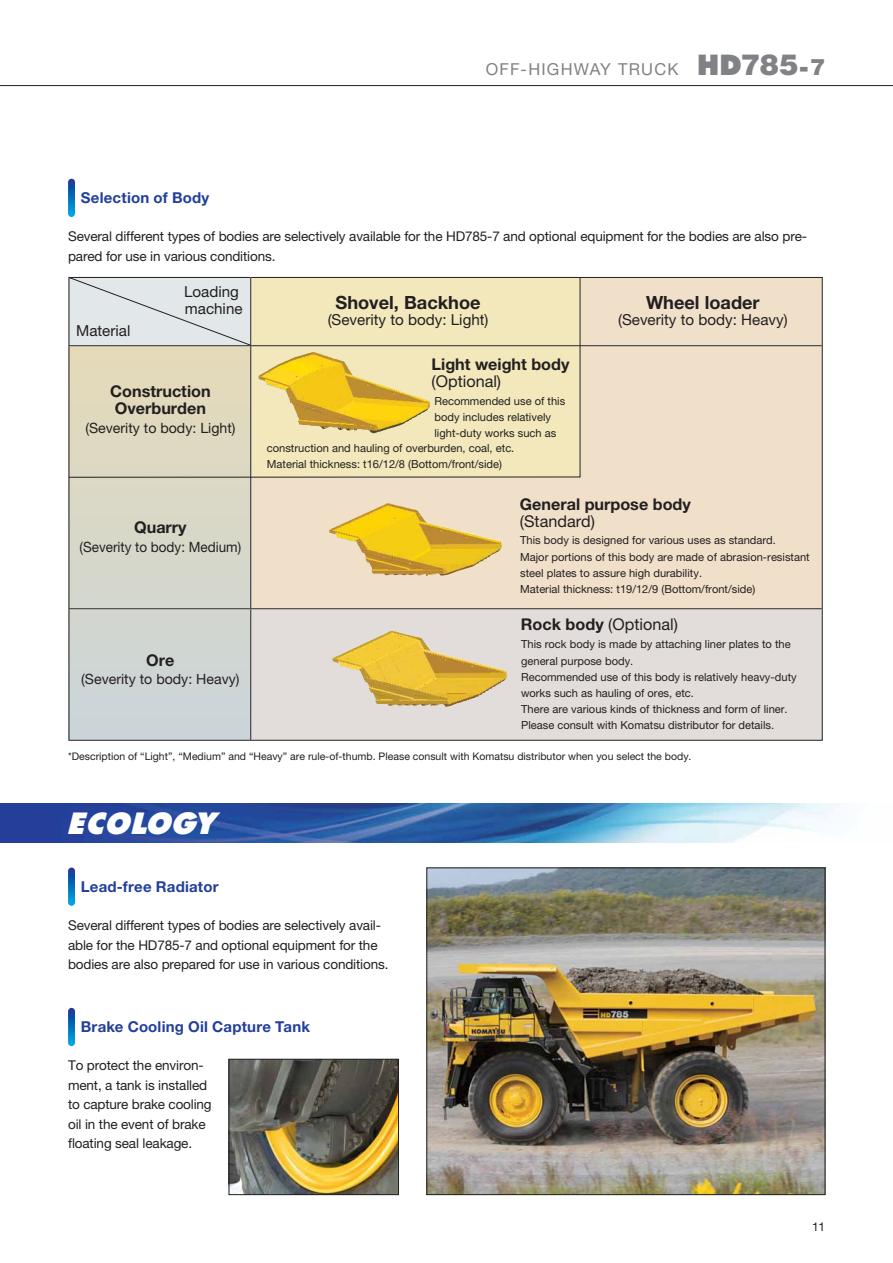
<style>
.page{position:relative;width:893px;height:1263px;background:#fff}
.page>*{position:absolute;margin:0;border:0;box-sizing:border-box;transform-origin:0 0}
.t1{font:italic 28.5px "Komatsu VI";letter-spacing:.015em;color:#fff}
.t2{font:700 18.15px "Helvetica Neue LT Pro";color:#231f20}
.t3{font:16.5px "Helvetica Neue LT Pro";letter-spacing:.075em;color:#808285}
.t4{font:700 16.2px/17.2px "Helvetica Neue LT Pro";color:#231f20}
.t5{font:16.2px "Helvetica Neue LT Pro";color:#231f20}
.t6{font:15.15px/17.2px "Helvetica Neue LT Pro";color:#231f20}
.t7{font:700 15px "Helvetica Neue LT Pro";letter-spacing:.015em;color:#223f9a}
.t8{font:14.1px "Helvetica Neue LT Pro";color:#231f20}
.t9{font:14.1px "Helvetica Neue LT Pro";color:#231f20;scale:.95 1}
.t10{font:13.5px/19.5px "Helvetica Neue LT Pro";letter-spacing:-.01em;color:#231f20}
.t11{font:12px "Helvetica Neue LT Pro";color:#231f20}
.t12{font:11.1px/16.2px "Helvetica Neue LT Pro";color:#231f20}
.t13{font:10.5px "Helvetica Neue LT Pro";color:#231f20}
.s1{font-family:"Komatsu VI";font-size:27px}
.s2{font-family:"Komatsu VI";font-size:21px}
.s3{font-weight:700}
</style>
<div class="page">
<img style="left:0;top:804px;width:840px;height:38px">
<hr style="left:0;top:85px;width:892px;height:1px;background:#231f20">
<svg style="left:68px;top:179px;width:7px;height:38px"></svg>
<svg style="left:68px;top:868px;width:7px;height:38px"></svg>
<svg style="left:68px;top:1008px;width:7px;height:38px"></svg>
<img style="left:231px;top:1061px;width:166px;height:132px">
<div style="left:229px;top:1059px;width:170px;height:136px;border:1px solid #231f20"></div>
<div style="left:250px;top:609px;width:571px;height:131px;background:#e2ddda"></div>
<div style="left:251px;top:277px;width:571px;height:332px;background:#f0e0ca"></div>
<div style="left:69px;top:345px;width:182px;height:395px;background:#d4d7ce"></div>
<hr style="left:250px;top:277px;width:1px;height:463px;background:#231f20">
<hr style="left:69px;top:345px;width:753px;height:1px;background:#231f20">
<svg style="left:68px;top:277px;width:513px;height:201px"></svg>
<hr style="left:69px;top:608px;width:753px;height:1px;background:#231f20">
<svg style="left:68px;top:277px;width:183px;height:69px;background:#d8dddf"></svg>
<img style="left:258px;top:351px;width:172px;height:83px">
<img style="left:329px;top:503px;width:173px;height:73px">
<img style="left:332px;top:630px;width:175px;height:77px">
<img style="left:428px;top:870px;width:395px;height:323px">
<div style="left:426px;top:868px;width:399px;height:327px;border:1px solid #231f20"></div>
<h3 class="t7" style="left:81px;top:193px;width:130px">Selection of Body</h3>
<h3 class="t3" style="left:486px;top:63px;width:341px">OFF-HIGHWAY TRUCK <span class="s1">HD785</span><span class="s2">-7</span></h3>
<p class="t10" style="left:68px;top:228px;width:740px">Several different types of bodies are selectively available for the HD785-7 and optional equipment for the bodies are also pre&shy;pared for use in various conditions.</p>
<h3 class="t6" style="left:76px;top:324px;width:56px">Material</h3>
<h3 class="t6" style="left:184px;top:285px;width:60px">Loading machine</h3>
<h3 class="t4" style="left:110px;top:385px;width:102px">Construction<br>Overburden</h3>
<p class="t8" style="left:85px;top:423px;width:152px">(Severity to body: Light)</p>
<h3 class="t4" style="left:134px;top:521px;width:54px">Quarry</h3>
<p class="t9" style="left:80px;top:542px;width:172px">(Severity to body: Medium)</p>
<h3 class="t4" style="left:146px;top:653px;width:30px">Ore</h3>
<p class="t8" style="left:81px;top:674px;width:160px">(Severity to body: Heavy)</p>
<h2 class="t2" style="left:335px;top:296px;width:147px">Shovel, Backhoe</h2>
<h3 class="t6" style="left:327px;top:313px;width:162px">(Severity to body: Light)</h3>
<h3 class="t4" style="left:431px;top:357px;width:139px">Light weight body</h3>
<h3 class="t5" style="left:431px;top:376px;width:71px">(Optional)</h3>
<p class="t12" style="left:434px;top:395px;width:132px">Recommended use of this</p>
<p class="t12" style="left:434px;top:410px;width:118px">body includes relatively</p>
<p class="t12" style="left:434px;top:426px;width:123px">light-duty works such as</p>
<p class="t12" style="left:267px;top:442px;width:249px">construction and hauling of overburden, coal, etc.</p>
<p class="t12" style="left:267px;top:457px;width:237px">Material thickness: t16/12/8 (Bottom/front/side)</p>
<h2 class="t2" style="left:646px;top:296px;width:115px">Wheel loader</h2>
<h3 class="t6" style="left:618px;top:313px;width:171px">(Severity to body: Heavy)</h3>
<h3 class="t4" style="left:520px;top:498px;width:172px">General purpose body</h3>
<h3 class="t5" style="left:520px;top:516px;width:76px">(Standard)</h3>
<p class="t12" style="left:520px;top:534px;width:291px">This body is designed for various uses as standard.<br>Major portions of this body are made of abrasion-resistant steel plates to assure high durability.<br>Material thickness: t19/12/9 (Bottom/front/side)</p>
<h3 class="t5" style="left:521px;top:618px;width:158px"><span class="s3">Rock body</span> (Optional)</h3>
<p class="t12" style="left:521px;top:638px;width:277px">This rock body is made by attaching liner plates to the general purpose body.<br>Recommended use of this body is relatively heavy-duty works such as hauling of ores, etc.<br>There are various kinds of thickness and form of liner.<br>Please consult with Komatsu distributor for details.</p>
<p class="t13" style="left:68px;top:752px;width:625px">*Description of “Light”, “Medium” and “Heavy” are rule-of-thumb. Please consult with Komatsu distributor when you select the body.</p>
<h1 class="t1" style="left:68px;top:812px;width:154px">ECOLOGY</h1>
<h3 class="t7" style="left:81px;top:881px;width:139px">Lead-free Radiator</h3>
<p class="t10" style="left:68px;top:917px;width:322px">Several different types of bodies are selectively avail&shy;able for the HD785-7 and optional equipment for the bodies are also prepared for use in various conditions.</p>
<h3 class="t7" style="left:81px;top:1022px;width:231px">Brake Cooling Oil Capture Tank</h3>
<p class="t10" style="left:68px;top:1058px;width:145px">To protect the environ&shy;ment, a tank is installed to capture brake cooling oil in the event of brake floating seal leakage.</p>
<p class="t11" style="left:812px;top:1222px;width:15px">11</p>
</div>
